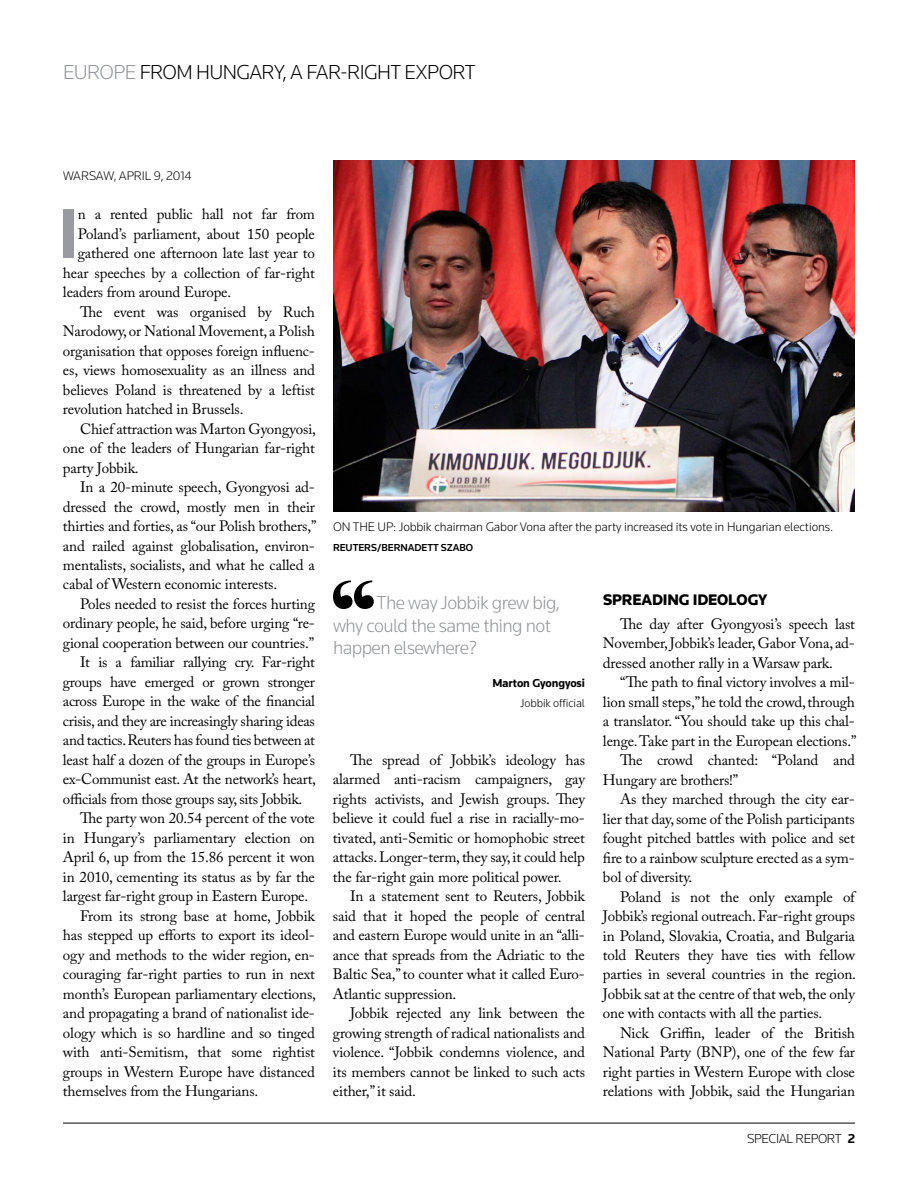
<style>
.page{position:relative;width:918px;height:1188px;background:#fff}
.page>*{position:absolute;margin:0;border:0;box-sizing:border-box;transform-origin:0 0}
.t1{font:700 73.5px "Knowledge";color:#999b9e}
.t2{font:300 21px "Knowledge";letter-spacing:-.03em;color:#000}
.t3{font:300 19.5px/22.5px "Knowledge";letter-spacing:-.03em;color:#939598}
.t4{font:900 15.9px "Knowledge";letter-spacing:-.01em;color:#000}
.t5{font:15px/19.5px "Adobe Caslon Pro";letter-spacing:-.01em;color:#000;text-align:justify}
.t6{font:300 13.5px "Knowledge";letter-spacing:-.03em;color:#000}
.t7{font:300 12.9px "Knowledge";letter-spacing:-.01em;color:#000}
.t8{font:700 12px "Knowledge";letter-spacing:-.01em;color:#000}
.t9{font:300 12px "Knowledge";letter-spacing:-.01em;color:#000}
.t10{font:500 10.5px "Knowledge";letter-spacing:-.01em;color:#000}
.s1{color:#939598}
.s2{font-weight:700}
</style>
<div class="page">
<hr style="left:63px;top:1123px;width:792px;height:1px;background:#000">
<svg style="left:333px;top:581px;width:41px;height:28px"></svg>
<img style="left:333px;top:160px;width:522px;height:351px">
<h2 class="t2" style="left:63px;top:59px;width:414px"><span class="s1">EUROPE</span> FROM HUNGARY, A FAR-RIGHT EXPORT</h2>
<p class="t7" style="left:63px;top:168px;width:130px">WARSAW, APRIL 9, 2014</p>
<h1 class="t1" style="left:58px;top:188px;width:23px">I</h1>
<p class="t5" style="left:78px;top:204px;width:239px">n a rented public hall not far from</p>
<p class="t5" style="left:78px;top:224px;width:239px">Poland’s parliament, about 150 people</p>
<p class="t5" style="left:78px;top:243px;width:239px">gathered one afternoon late last year to</p>
<p class="t5" style="left:63px;top:263px;width:253px">hear speeches by a collection of far-right</p>
<p class="t5" style="left:63px;top:282px;width:170px">leaders from around Europe.</p>
<p class="t5" style="left:80px;top:302px;width:237px">The event was organised by Ruch</p>
<p class="t5" style="left:63px;top:321px;width:253px">Narodowy, or National Movement, a Polish</p>
<p class="t5" style="left:63px;top:341px;width:254px">organisation that opposes foreign influenc-</p>
<p class="t5" style="left:63px;top:360px;width:253px">es, views homosexuality as an illness and</p>
<p class="t5" style="left:63px;top:380px;width:254px">believes Poland is threatened by a leftist</p>
<p class="t5" style="left:63px;top:399px;width:182px">revolution hatched in Brussels.</p>
<p class="t5" style="left:80px;top:419px;width:238px">Chief attraction was Marton Gyongyosi,</p>
<p class="t5" style="left:63px;top:438px;width:254px">one of the leaders of Hungarian far-right</p>
<p class="t5" style="left:63px;top:458px;width:77px">party Jobbik.</p>
<p class="t5" style="left:80px;top:477px;width:236px">In a 20-minute speech, Gyongyosi ad-</p>
<p class="t5" style="left:63px;top:497px;width:254px">dressed the crowd, mostly men in their</p>
<p class="t5" style="left:63px;top:516px;width:255px">thirties and forties, as “our Polish brothers,”</p>
<p class="t5" style="left:63px;top:536px;width:254px">and railed against globalisation, environ-</p>
<p class="t5" style="left:63px;top:555px;width:253px">mentalists, socialists, and what he called a</p>
<p class="t5" style="left:63px;top:575px;width:216px">cabal of Western economic interests.</p>
<p class="t5" style="left:80px;top:594px;width:236px">Poles needed to resist the forces hurting</p>
<p class="t5" style="left:63px;top:614px;width:253px">ordinary people, he said, before urging “re-</p>
<p class="t5" style="left:63px;top:633px;width:253px">gional cooperation between our countries.”</p>
<p class="t5" style="left:80px;top:653px;width:237px">It is a familiar rallying cry. Far-right</p>
<p class="t5" style="left:63px;top:672px;width:253px">groups have emerged or grown stronger</p>
<p class="t5" style="left:63px;top:692px;width:254px">across Europe in the wake of the financial</p>
<p class="t5" style="left:63px;top:711px;width:253px">crisis, and they are increasingly sharing ideas</p>
<p class="t5" style="left:63px;top:731px;width:254px">and tactics. Reuters has found ties between at</p>
<p class="t5" style="left:63px;top:750px;width:254px">least half a dozen of the groups in Europe’s</p>
<p class="t5" style="left:63px;top:770px;width:255px">ex-Communist east. At the network’s heart,</p>
<p class="t5" style="left:63px;top:789px;width:241px">officials from those groups say, sits Jobbik.</p>
<p class="t5" style="left:80px;top:809px;width:237px">The party won 20.54 percent of the vote</p>
<p class="t5" style="left:63px;top:828px;width:253px">in Hungary’s parliamentary election on</p>
<p class="t5" style="left:63px;top:848px;width:253px">April 6, up from the 15.86 percent it won</p>
<p class="t5" style="left:63px;top:867px;width:254px">in 2010, cementing its status as by far the</p>
<p class="t5" style="left:63px;top:887px;width:247px">largest far-right group in Eastern Europe.</p>
<p class="t5" style="left:80px;top:906px;width:237px">From its strong base at home, Jobbik</p>
<p class="t5" style="left:63px;top:926px;width:254px">has stepped up efforts to export its ideol-</p>
<p class="t5" style="left:63px;top:945px;width:253px">ogy and methods to the wider region, en-</p>
<p class="t5" style="left:63px;top:965px;width:253px">couraging far-right parties to run in next</p>
<p class="t5" style="left:63px;top:984px;width:255px">month’s European parliamentary elections,</p>
<p class="t5" style="left:63px;top:1004px;width:254px">and propagating a brand of nationalist ide-</p>
<p class="t5" style="left:63px;top:1023px;width:253px">ology which is so hardline and so tinged</p>
<p class="t5" style="left:63px;top:1043px;width:253px">with anti-Semitism, that some rightist</p>
<p class="t5" style="left:63px;top:1062px;width:253px">groups in Western Europe have distanced</p>
<p class="t5" style="left:63px;top:1082px;width:197px">themselves from the Hungarians.</p>
<p class="t7" style="left:333px;top:519px;width:502px">ON THE UP: Jobbik chairman Gabor Vona after the party increased its vote in Hungarian elections.</p>
<p class="t10" style="left:333px;top:541px;width:142px">REUTERS/BERNADETT SZABO</p>
<h3 class="t3" style="left:333px;top:591px;width:229px;text-indent:44px">The way Jobbik grew big, why could the same thing not happen elsewhere?</h3>
<p class="t8" style="left:492px;top:676px;width:94px">Marton Gyongyosi</p>
<p class="t9" style="left:520px;top:695px;width:66px">Jobbik official</p>
<p class="t5" style="left:333px;top:750px;width:254px;text-indent:17px">The spread of Jobbik’s ideology has alarmed anti-racism campaigners, gay rights activists, and Jewish groups. They believe it could fuel a rise in racially-mo&shy;tivated, anti-Semitic or homophobic street attacks. Longer-term, they say, it could help the far-right gain more political power.</p>
<p class="t5" style="left:333px;top:887px;width:254px;text-indent:17px">In a statement sent to Reuters, Jobbik said that it hoped the people of central and eastern Europe would unite in an “alli&shy;ance that spreads from the Adriatic to the Baltic Sea,” to counter what it called Euro-Atlantic suppression.</p>
<p class="t5" style="left:333px;top:1004px;width:254px;text-indent:17px">Jobbik rejected any link between the growing strength of radical nationalists and violence. “Jobbik condemns violence, and its members cannot be linked to such acts either,” it said.</p>
<p class="t4" style="left:603px;top:590px;width:166px">SPREADING IDEOLOGY</p>
<p class="t5" style="left:603px;top:614px;width:254px;text-indent:17px">The day after Gyongyosi’s speech last November, Jobbik’s leader, Gabor Vona, ad&shy;dressed another rally in a Warsaw park.</p>
<p class="t5" style="left:620px;top:672px;width:236px">“The path to final victory involves a mil-</p>
<p class="t5" style="left:603px;top:692px;width:254px">lion small steps,” he told the crowd, through</p>
<p class="t5" style="left:603px;top:711px;width:253px">a translator. “You should take up this chal-</p>
<p class="t5" style="left:603px;top:731px;width:255px">lenge. Take part in the European elections.”</p>
<p class="t5" style="left:620px;top:750px;width:237px">The crowd chanted: “Poland and</p>
<p class="t5" style="left:603px;top:770px;width:137px">Hungary are brothers!”</p>
<p class="t5" style="left:620px;top:789px;width:237px">As they marched through the city ear-</p>
<p class="t5" style="left:603px;top:809px;width:253px">lier that day, some of the Polish participants</p>
<p class="t5" style="left:603px;top:828px;width:254px">fought pitched battles with police and set</p>
<p class="t5" style="left:603px;top:848px;width:253px">fire to a rainbow sculpture erected as a sym-</p>
<p class="t5" style="left:603px;top:867px;width:91px">bol of diversity.</p>
<p class="t5" style="left:620px;top:887px;width:236px">Poland is not the only example of</p>
<p class="t5" style="left:603px;top:906px;width:254px">Jobbik’s regional outreach. Far-right groups</p>
<p class="t5" style="left:603px;top:926px;width:254px">in Poland, Slovakia, Croatia, and Bulgaria</p>
<p class="t5" style="left:603px;top:945px;width:253px">told Reuters they have ties with fellow</p>
<p class="t5" style="left:603px;top:965px;width:255px">parties in several countries in the region.</p>
<p class="t5" style="left:603px;top:984px;width:253px">Jobbik sat at the centre of that web, the only</p>
<p class="t5" style="left:603px;top:1004px;width:221px">one with contacts with all the parties.</p>
<p class="t5" style="left:620px;top:1023px;width:236px">Nick Griffin, leader of the British</p>
<p class="t5" style="left:603px;top:1043px;width:254px">National Party (BNP), one of the few far</p>
<p class="t5" style="left:603px;top:1062px;width:254px">right parties in Western Europe with close</p>
<p class="t5" style="left:603px;top:1082px;width:254px">relations with Jobbik, said the Hungarian</p>
<p class="t6" style="left:747px;top:1130px;width:109px">SPECIAL REPORT <span class="s2">2</span></p>
</div>
